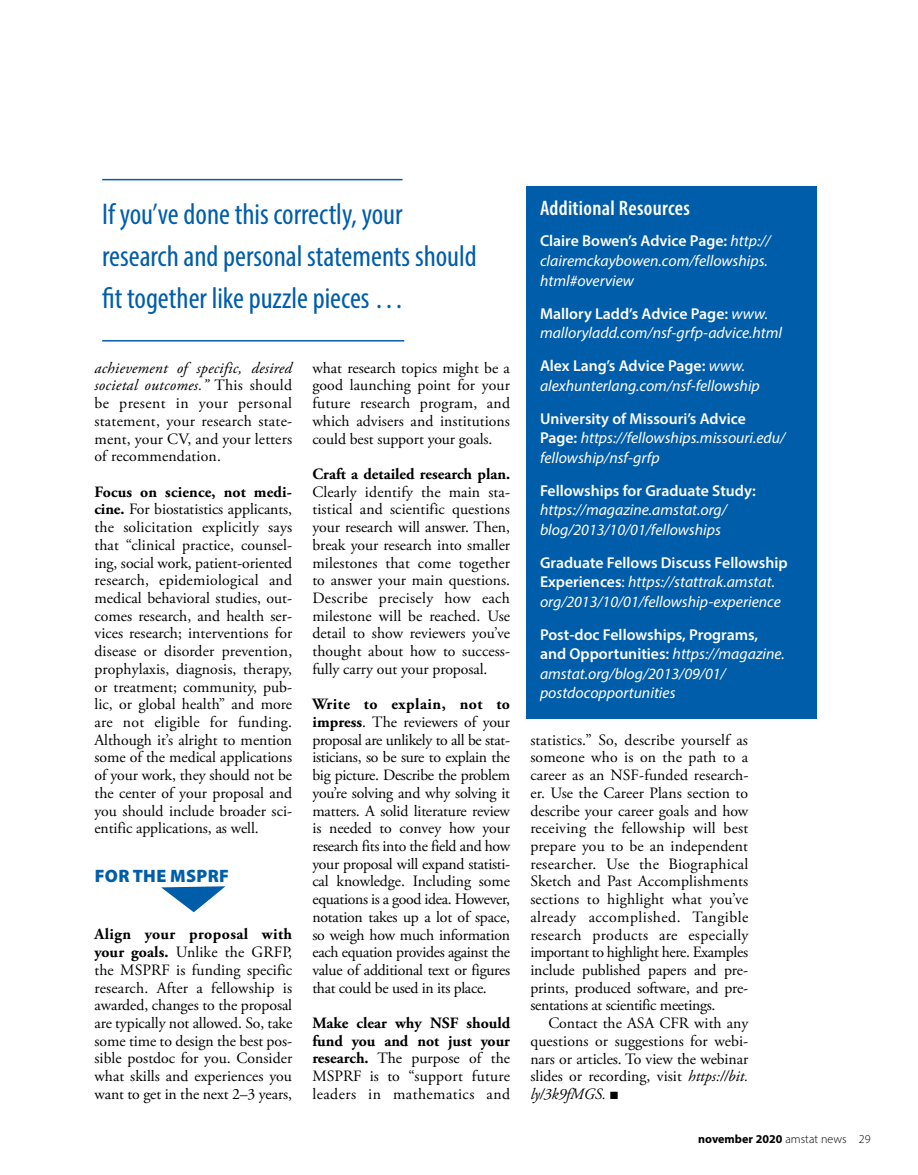
<style>
.page{position:relative;width:918px;height:1175px;background:#fff}
.page>*{position:absolute;margin:0;border:0;box-sizing:border-box;transform-origin:0 0}
.t1{font:condensed 30px/42px "Myriad Pro";color:#005daa}
.t2{font:600 condensed 21px "Myriad Pro";letter-spacing:.015em;color:#fff}
.t3{font:900 18px "Myriad Pro";letter-spacing:.02em;color:#005daa}
.t4{font:15.75px/17.7px "Adobe Garamond Pro";letter-spacing:-.005em;color:#000;text-align:justify}
.t5{font:italic 15.75px/19.5px "Myriad Pro";color:#fff}
.t6{font:600 15.75px "Myriad Pro";color:#fff}
.t7{font:700 15.75px "Adobe Garamond Pro";color:#000}
.t8{font:700 12px "Myriad Pro";color:#000}
.s1{font-style:italic}
.s2{font-weight:700}
.s3{font-weight:600;font-style:normal}
.s4{font-style:normal}
.s5{font-weight:300}
</style>
<div class="page">
<svg style="left:161px;top:886px;width:65px;height:26px"></svg>
<div style="left:526px;top:185px;width:291px;height:533px;background:#005daa"></div>
<hr style="left:102px;top:179px;width:301px;height:1px;background:#005daa">
<hr style="left:102px;top:340px;width:302px;height:1px;background:#005daa">
<h1 class="t1" style="left:102px;top:192px;width:376px">If you’ve done this correctly, your research and personal statements should fit together like puzzle pieces …</h1>
<p class="t4" style="left:94px;top:359px;width:199px"><span class="s1">achievement of specific, desired societal outcomes.”</span> This should be present in your personal statement, your research state&shy;ment, your CV, and your letters of recommendation.</p>
<p class="t4" style="left:94px;top:483px;width:199px"><span class="s2">Focus on science, not medi&shy;cine.</span> For biostatistics applicants, the solicitation explicitly says that “clinical practice, counsel&shy;ing, social work, patient-oriented research, epidemiological and medical behavioral studies, out&shy;comes research, and health ser&shy;vices research; interventions for disease or disorder prevention, prophylaxis, diagnosis, therapy, or treatment; community, pub&shy;lic, or global health” and more are not eligible for funding.<br>Although it’s alright to mention some of the medical applications of your work, they should not be the center of your proposal and you should include broader sci&shy;entific applications, as well.</p>
<p class="t3" style="left:95px;top:864px;width:136px">FOR THE MSPRF</p>
<p class="t4" style="left:94px;top:926px;width:199px"><span class="s2">Align your proposal with your goals.</span> Unlike the GRFP, the MSPRF is funding specific research. After a fellowship is awarded, changes to the proposal are typically not allowed. So, take some time to design the best pos&shy;sible postdoc for you. Consider what skills and experiences you want to get in the next 2–3 years,</p>
<p class="t4" style="left:312px;top:359px;width:199px">what research topics might be a good launching point for your future research program, and which advisers and institutions could best support your goals.</p>
<p class="t7" style="left:312px;top:465px;width:199px">Craft a detailed research plan.</p>
<p class="t4" style="left:312px;top:483px;width:199px">Clearly identify the main sta&shy;tistical and scientific questions your research will answer. Then, break your research into smaller milestones that come together to answer your main questions.<br>Describe precisely how each milestone will be reached. Use detail to show reviewers you’ve thought about how to success&shy;fully carry out your proposal.</p>
<p class="t4" style="left:312px;top:696px;width:199px"><span class="s2">Write to explain, not to impress</span>. The reviewers of your proposal are unlikely to all be stat&shy;isticians, so be sure to explain the big picture. Describe the problem you’re solving and why solving it matters. A solid literature review is needed to convey how your research fits into the field and how your proposal will expand statisti&shy;cal knowledge. Including some equations is a good idea. However, notation takes up a lot of space, so weigh how much information each equation provides against the value of additional text or figures that could be used in its place.</p>
<p class="t4" style="left:312px;top:1014px;width:199px"><span class="s2">Make clear why NSF should fund you and not just your research.</span> The purpose of the MSPRF is to “support future leaders in mathematics and</p>
<h2 class="t2" style="left:540px;top:195px;width:151px">Additional Resources</h2>
<p class="t5" style="left:540px;top:231px;width:232px"><span class="s3">Claire Bowen’s Advice Page:</span> http:// clairemckaybowen.com/fellowships. html#overview</p>
<p class="t5" style="left:540px;top:303px;width:244px"><span class="s3">Mallory Ladd’s Advice Page:</span> www. malloryladd.com/nsf-grfp-advice.html</p>
<p class="t5" style="left:540px;top:356px;width:221px"><span class="s3">Alex Lang’s Advice Page:</span> www. alexhunterlang.com/nsf-fellowship</p>
<p class="t5" style="left:540px;top:408px;width:247px"><span class="s3">University of Missouri’s Advice<br>Page:</span> https://fellowships.missouri.edu/ fellowship/nsf-grfp</p>
<p class="t6" style="left:540px;top:480px;width:217px">Fellowships for Graduate Study:</p>
<p class="t5" style="left:540px;top:500px;width:188px">https://magazine.amstat.org/ blog/2013/10/01/fellowships</p>
<p class="t5" style="left:540px;top:552px;width:249px"><span class="s3">Graduate Fellows Discuss Fellowship<br>Experiences</span><span class="s4">:</span> https://stattrak.amstat. org/2013/10/01/fellowship-experience</p>
<p class="t5" style="left:540px;top:624px;width:246px"><span class="s3">Post-doc Fellowships, Programs, and Opportunities:</span> https://magazine. amstat.org/blog/2013/09/01/ postdocopportunities</p>
<p class="t4" style="left:530px;top:731px;width:220px">statistics.” So, describe yourself as someone who is on the path to a career as an NSF-funded research&shy;er. Use the Career Plans section to describe your career goals and how receiving the fellowship will best prepare you to be an independent researcher. Use the Biographical Sketch and Past Accomplishments sections to highlight what you’ve already accomplished. Tangible research products are especially important to highlight here. Examples include published papers and pre&shy;prints, produced software, and pre&shy;sentations at scientific meetings.</p>
<p class="t4" style="left:530px;top:1014px;width:219px;text-indent:18px">Contact the ASA CFR with any questions or suggestions for webi&shy;nars or articles. To view the webinar slides or recording, visit <span class="s1">https://bit. ly/3k9fMGS.</span> ■</p>
<p class="t8" style="left:698px;top:1130px;width:174px">november 2020 <span class="s5">amstat news 29</span></p>
</div>
